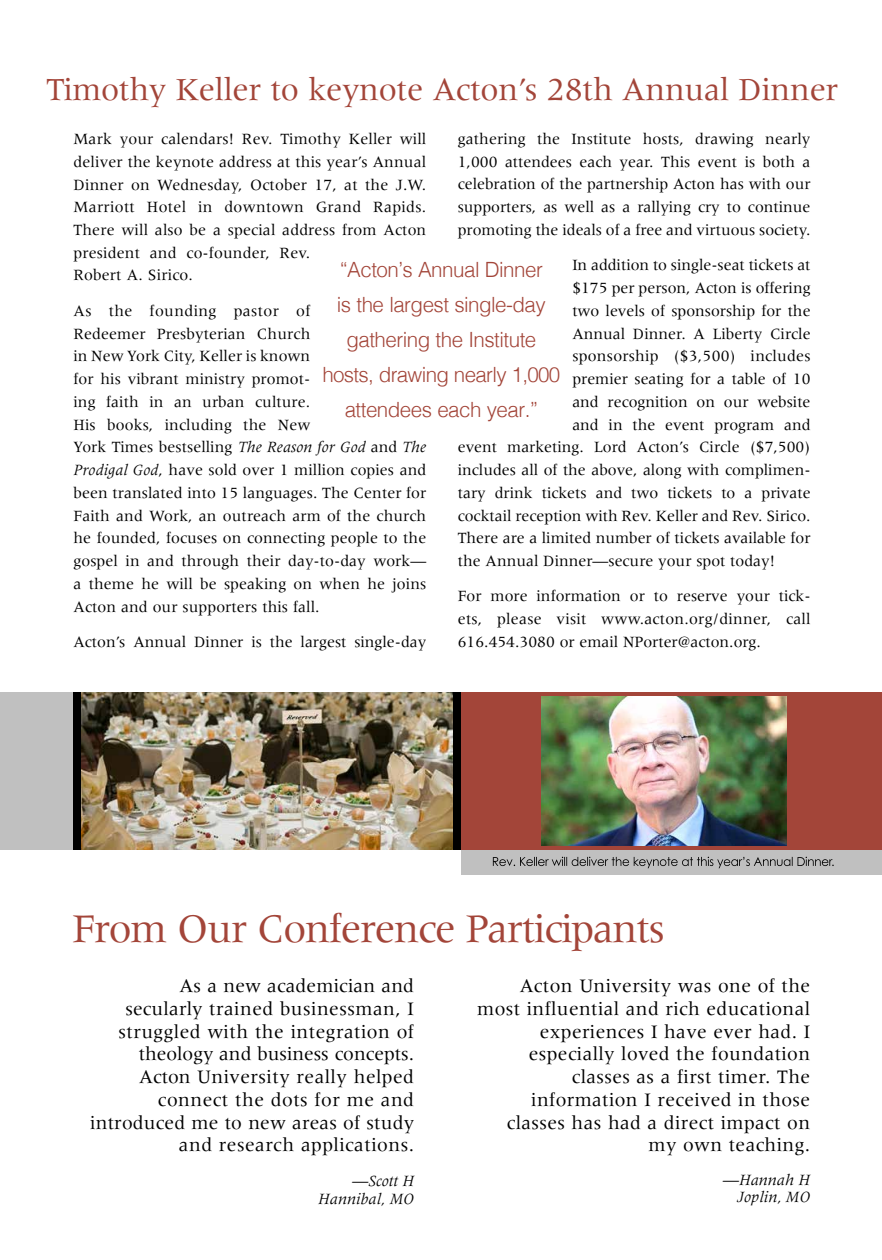
<style>
.page{position:relative;width:882px;height:1260px;background:#fff}
.page>*{position:absolute;margin:0;border:0;box-sizing:border-box;transform-origin:0 0}
.t1{font:42px "Meridien";letter-spacing:-.03em;color:#a34539}
.t2{font:33.25px "Meridien";letter-spacing:-.01em;color:#a34539}
.t3{font:300 21px/35px "Helvetica";letter-spacing:-.025em;color:#a34539;text-align:center}
.t4{font:19.6px/22.8px "Meridien";letter-spacing:.02em;color:#000;text-align:right}
.t5{font:16.1px/22.8px "Meridien";letter-spacing:.005em;color:#000}
.t6{font:italic 16.1px/17.5px "Meridien";color:#000;text-align:right}
.s1{font-style:italic}
</style>
<div class="page">
<div style="left:461px;top:849px;width:421px;height:25px;background:#c0c0c0"></div>
<div style="left:0;top:692px;width:314px;height:157px;background:#c0c0c0"></div>
<div style="left:280px;top:692px;width:602px;height:157px;background:#a34539"></div>
<img style="left:542px;top:697px;width:245px;height:148px">
<div style="left:73px;top:692px;width:388px;height:157px;background:#000"></div>
<img style="left:82px;top:692px;width:371px;height:157px">
<svg style="left:493px;top:857px;width:341px;height:11px"></svg>
<h2 class="t2" style="left:47px;top:71px;width:793px">Timothy Keller to keynote Acton’s 28th Annual Dinner</h2>
<p class="t5" style="left:74px;top:127px;width:354px">Mark your calendars! Rev. Timothy Keller will deliver the keynote address at this year’s Annual Dinner on Wednesday, October 17, at the J.W.<br>Marriott Hotel in downtown Grand Rapids.<br>There will also be a special address from Acton president and co-founder, Rev.<br>Robert A. Sirico.</p>
<p class="t5" style="left:74px;top:299px;width:354px">As the founding pastor of<br>Redeemer Presbyterian Church<br>in New York City, Keller is known<br>for his vibrant ministry promot-<br>ing faith in an urban culture.<br>His books, including the New<br>York Times bestselling <span class="s1">The Reason for God</span> and <span class="s1">The Prodigal God</span>, have sold over 1 million copies and been translated into 15 languages. The Center for Faith and Work, an outreach arm of the church he founded, focuses on connecting people to the gospel in and through their day-to-day work— a theme he will be speaking on when he joins Acton and our supporters this fall.</p>
<p class="t5" style="left:74px;top:630px;width:354px">Acton’s Annual Dinner is the largest single-day</p>
<p class="t5" style="left:458px;top:127px;width:354px;text-align:justify">gathering the Institute hosts, drawing nearly 1,000 attendees each year. This event is both a celebration of the partnership Acton has with our supporters, as well as a rallying cry to continue promoting the ideals of a free and virtuous society.</p>
<p class="t5" style="left:572px;top:254px;width:240px">In addition to single-seat tickets at</p>
<p class="t5" style="left:572px;top:276px;width:240px">$175 per person, Acton is offering</p>
<p class="t5" style="left:572px;top:299px;width:240px">two levels of sponsorship for the</p>
<p class="t5" style="left:572px;top:322px;width:240px">Annual Dinner. A Liberty Circle</p>
<p class="t5" style="left:572px;top:345px;width:240px">sponsorship ($3,500) includes</p>
<p class="t5" style="left:572px;top:367px;width:240px">premier seating for a table of 10</p>
<p class="t5" style="left:572px;top:390px;width:240px">and recognition on our website</p>
<p class="t5" style="left:572px;top:413px;width:240px">and in the event program and</p>
<p class="t5" style="left:458px;top:436px;width:354px">event marketing. Lord Acton’s Circle ($7,500)</p>
<p class="t5" style="left:458px;top:458px;width:354px">includes all of the above, along with complimen-</p>
<p class="t5" style="left:458px;top:481px;width:354px">tary drink tickets and two tickets to a private</p>
<p class="t5" style="left:458px;top:504px;width:354px">cocktail reception with Rev. Keller and Rev. Sirico.</p>
<p class="t5" style="left:458px;top:527px;width:354px">There are a limited number of tickets available for</p>
<p class="t5" style="left:458px;top:549px;width:319px">the Annual Dinner—secure your spot today!</p>
<p class="t5" style="left:458px;top:585px;width:354px;text-align:justify">For more information or to reserve your tick&shy;ets, please visit www.acton.org/dinner, call 616.454.3080 or email NPorter@acton.org.</p>
<h3 class="t3" style="left:322px;top:251px;width:239px">“Acton’s Annual Dinner<br>is the largest single-day gathering the Institute hosts, drawing nearly 1,000 attendees each year.”</h3>
<h1 class="t1" style="left:72px;top:905px;width:594px">From Our Conference Participants</h1>
<p class="t4" style="left:90px;top:974px;width:325px">As a new academician and<br>secularly trained businessman, I struggled with the integration of theology and business concepts.<br>Acton University really helped connect the dots for me and introduced me to new areas of study and research applications.</p>
<p class="t6" style="left:318px;top:1173px;width:97px">—Scott H<br>Hannibal, MO</p>
<p class="t4" style="left:477px;top:974px;width:334px">Acton University was one of the most influential and rich educational experiences I have ever had. I especially loved the foundation classes as a first timer. The information I received in those classes has had a direct impact on my own teaching.</p>
<p class="t6" style="left:723px;top:1171px;width:89px">—Hannah H<br>Joplin, MO</p>
</div>
